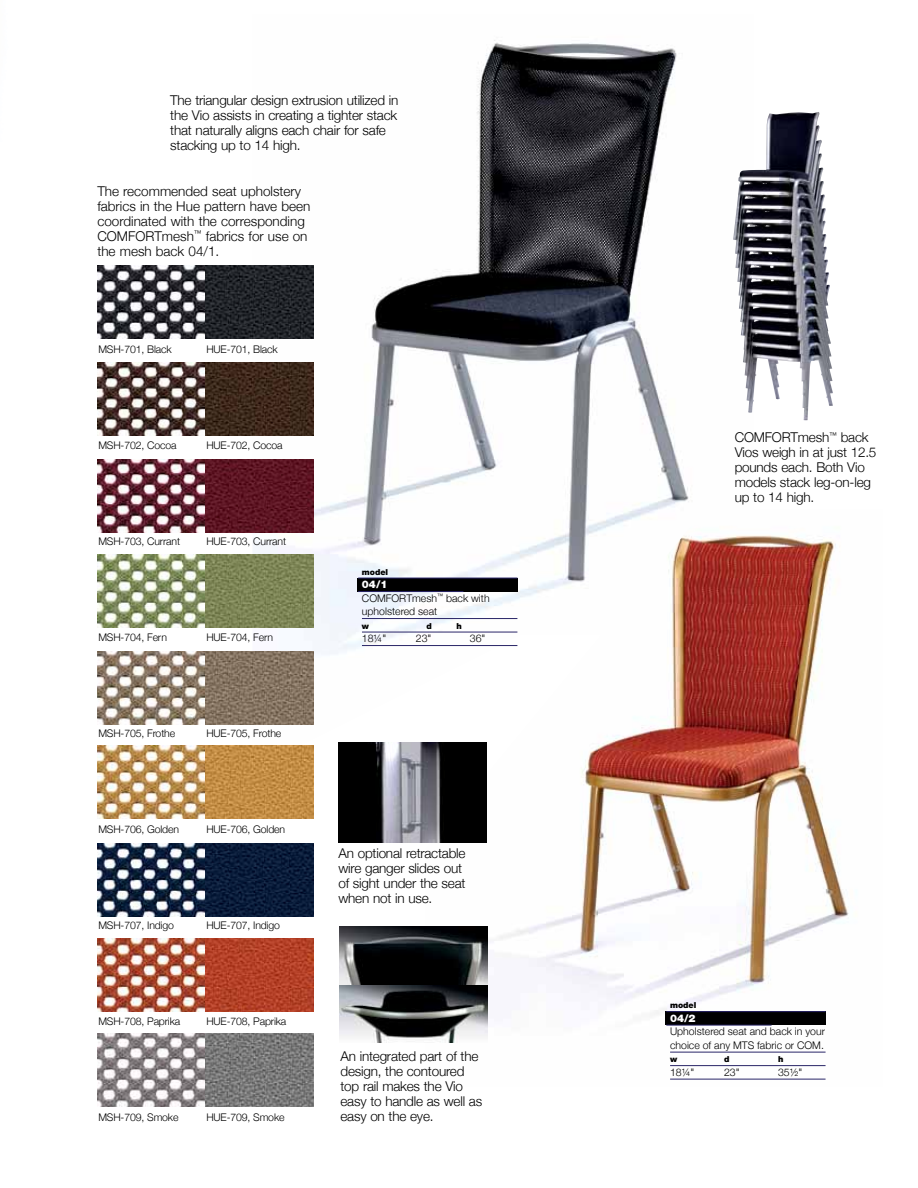
<style>
.page{position:relative;width:918px;height:1188px;background:#fff}
.page>*{position:absolute;margin:0;border:0;box-sizing:border-box;transform-origin:0 0}
.t1{font:300 13.5px/15px "Helvetica Neue";letter-spacing:-.015em;color:#000}
.t2{font:300 10.5px/13.5px "Helvetica Neue";letter-spacing:-.015em;color:#000}
.t3{font:900 10.5px "Helvetica Neue";color:#fff}
.t4{font:900 8.25px "Helvetica Neue";color:#000}
.s1{font-weight:900;color:#fff}
</style>
<div class="page">
<img style="left:97px;top:265px;width:308px;height:842px">
<img style="left:252px;top:40px;width:437px;height:730px">
<img style="left:425px;top:509px;width:424px;height:570px">
<img style="left:733px;top:112px;width:84px;height:301px">
<div style="left:665px;top:1012px;width:161px;height:13px;background:#000"></div>
<hr style="left:666px;top:1011px;width:160px;height:1px;background:#292567">
<hr style="left:666px;top:1025px;width:106px;height:1px;background:#292567">
<hr style="left:670px;top:1052px;width:156px;height:1px;background:#292567">
<hr style="left:670px;top:1065px;width:156px;height:1px;background:#292567">
<hr style="left:670px;top:1079px;width:156px;height:1px;background:#292567">
<div style="left:357px;top:578px;width:160px;height:14px;background:#000"></div>
<hr style="left:358px;top:578px;width:159px;height:1px;background:#292567">
<hr style="left:358px;top:591px;width:105px;height:1px;background:#292567">
<hr style="left:362px;top:618px;width:155px;height:1px;background:#292567">
<hr style="left:362px;top:632px;width:155px;height:1px;background:#292567">
<hr style="left:362px;top:645px;width:155px;height:1px;background:#292567">
<img style="left:97px;top:460px;width:108px;height:72px">
<svg style="left:205px;top:460px;width:108px;height:72px;background:#5c1422"></svg>
<img style="left:97px;top:555px;width:108px;height:73px">
<svg style="left:205px;top:555px;width:108px;height:73px;background:#7c8455"></svg>
<img style="left:97px;top:651px;width:108px;height:73px">
<svg style="left:205px;top:651px;width:108px;height:73px;background:#847361"></svg>
<img style="left:97px;top:746px;width:108px;height:73px">
<svg style="left:205px;top:746px;width:108px;height:73px;background:#c28c44"></svg>
<img style="left:97px;top:843px;width:108px;height:73px">
<svg style="left:205px;top:843px;width:108px;height:73px;background:#091b39"></svg>
<img style="left:97px;top:939px;width:108px;height:72px">
<svg style="left:205px;top:939px;width:108px;height:72px;background:#b34027"></svg>
<img style="left:97px;top:1033px;width:108px;height:73px">
<svg style="left:205px;top:1033px;width:108px;height:73px;background:#787878"></svg>
<img style="left:97px;top:363px;width:108px;height:72px">
<svg style="left:205px;top:363px;width:108px;height:72px;background:#3d281b"></svg>
<img style="left:97px;top:266px;width:108px;height:73px">
<svg style="left:205px;top:266px;width:108px;height:73px;background:#202328"></svg>
<img style="left:338px;top:742px;width:148px;height:100px">
<img style="left:339px;top:985px;width:148px;height:57px">
<svg style="left:339px;top:926px;width:148px;height:59px;background:#282a2c"></svg>
<p class="t1" style="left:170px;top:93px;width:230px">The triangular design extrusion utilized in the Vio assists in creating a tighter stack that naturally aligns each chair for safe stacking up to 14 high.</p>
<p class="t1" style="left:97px;top:183px;width:215px">The recommended seat upholstery fabrics in the Hue pattern have been coordinated with the corresponding<br>COMFORTmesh<sup>™</sup> fabrics for use on the mesh back 04/1.</p>
<p class="t2" style="left:98px;top:342px;width:75px">MSH-701, Black</p>
<p class="t2" style="left:206px;top:342px;width:73px">HUE-701, Black</p>
<p class="t2" style="left:98px;top:438px;width:80px">MSH-702, Cocoa</p>
<p class="t2" style="left:206px;top:438px;width:78px">HUE-702, Cocoa</p>
<p class="t2" style="left:98px;top:534px;width:83px">MSH-703, Currant</p>
<p class="t2" style="left:206px;top:534px;width:81px">HUE-703, Currant</p>
<p class="t2" style="left:98px;top:630px;width:70px">MSH-704, Fern</p>
<p class="t2" style="left:206px;top:630px;width:68px">HUE-704, Fern</p>
<p class="t2" style="left:98px;top:726px;width:78px">MSH-705, Frothe</p>
<p class="t2" style="left:206px;top:726px;width:76px">HUE-705, Frothe</p>
<p class="t2" style="left:98px;top:822px;width:82px">MSH-706, Golden</p>
<p class="t2" style="left:206px;top:822px;width:80px">HUE-706, Golden</p>
<p class="t2" style="left:98px;top:918px;width:77px">MSH-707, Indigo</p>
<p class="t2" style="left:206px;top:918px;width:75px">HUE-707, Indigo</p>
<p class="t2" style="left:98px;top:1014px;width:83px">MSH-708, Paprika</p>
<p class="t2" style="left:206px;top:1014px;width:82px">HUE-708, Paprika</p>
<p class="t2" style="left:98px;top:1110px;width:82px">MSH-709, Smoke</p>
<p class="t2" style="left:206px;top:1110px;width:80px">HUE-709, Smoke</p>
<p class="t4" style="left:362px;top:567px;width:28px">model</p>
<p class="t2" style="left:362px;top:577px;width:129px"><span class="s1">04/1<br></span>COMFORTmesh<sup>™</sup> back with upholstered seat</p>
<p class="t4" style="left:362px;top:621px;width:9px">w</p>
<p class="t4" style="left:426px;top:621px;width:7px">d</p>
<p class="t4" style="left:456px;top:621px;width:7px">h</p>
<p class="t2" style="left:362px;top:631px;width:26px">18¼"</p>
<p class="t2" style="left:416px;top:631px;width:17px">23"</p>
<p class="t2" style="left:470px;top:631px;width:17px">36"</p>
<p class="t1" style="left:338px;top:846px;width:129px">An optional retractable wire ganger slides out of sight under the seat when not in use.</p>
<p class="t1" style="left:340px;top:1049px;width:143px">An integrated part of the design, the contoured top rail makes the Vio easy to handle as well as easy on the eye.</p>
<p class="t1" style="left:735px;top:430px;width:143px">COMFORTmesh<sup>™</sup> back<br>Vios weigh in at just 12.5 pounds each. Both Vio models stack leg-on-leg up to 14 high.</p>
<p class="t4" style="left:670px;top:1000px;width:28px">model</p>
<p class="t3" style="left:670px;top:1012px;width:27px">04/2</p>
<p class="t2" style="left:670px;top:1024px;width:157px">Upholstered seat and back in your choice of any MTS fabric or COM.</p>
<p class="t4" style="left:670px;top:1054px;width:9px">w</p>
<p class="t4" style="left:724px;top:1054px;width:7px">d</p>
<p class="t4" style="left:778px;top:1054px;width:7px">h</p>
<p class="t2" style="left:670px;top:1065px;width:26px">18¼"</p>
<p class="t2" style="left:724px;top:1065px;width:17px">23"</p>
<p class="t2" style="left:778px;top:1065px;width:26px">35½"</p>
</div>
